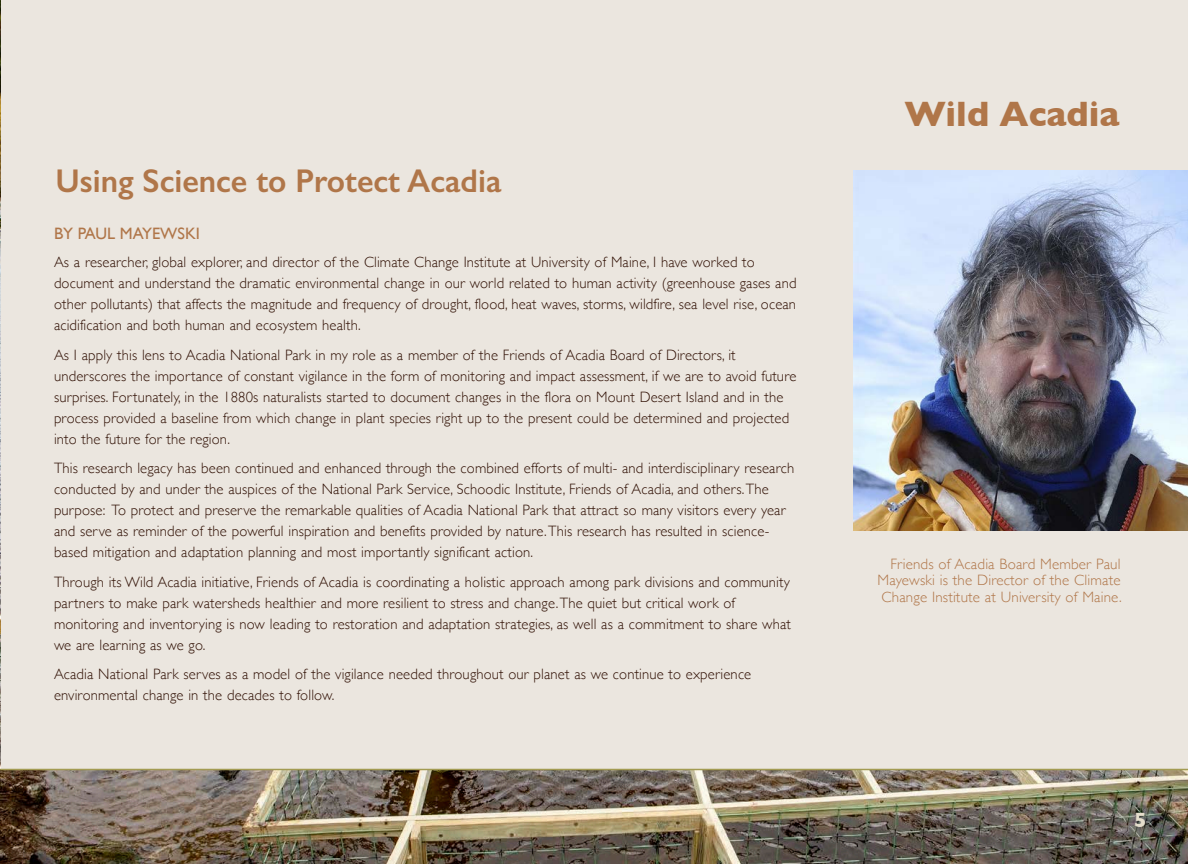
<style>
.page{position:relative;width:1188px;height:864px;background:#ebe6df}
.page>*{position:absolute;margin:0;border:0;box-sizing:border-box;transform-origin:0 0}
.t1{font:700 36px "Gill Sans";color:#b07649}
.t2{font:600 33px "Gill Sans";color:#b07649}
.t3{font:700 21px "Gill Sans";color:#e5decc}
.t4{font:16.5px "Gill Sans";color:#b07649}
.t5{font:300 15px/21px "Gill Sans";letter-spacing:.01em;color:#301004}
.t6{font:300 15px/16.5px "Gill Sans";letter-spacing:.01em;color:#b07649;text-align:justify}
</style>
<div class="page">
<img style="left:0;top:0;width:1px;height:769px">
<img style="left:0;top:770px;width:1188px;height:94px">
<hr style="left:0;top:769px;width:1188px;height:1px;background:#a39b52">
<img style="left:853px;top:170px;width:335px;height:361px">
<p class="t2" style="left:55px;top:161px;width:448px">Using Science to Protect Acadia</p>
<p class="t4" style="left:54px;top:224px;width:147px">BY PAUL MAYEWSKI</p>
<p class="t5" style="left:54px;top:251px;width:744px">As a researcher, global explorer, and director of the Climate Change Institute at University of Maine, I have worked to document and understand the dramatic environmental change in our world related to human activity (greenhouse gases and other pollutants) that affects the magnitude and frequency of drought, flood, heat waves, storms, wildfire, sea level rise, ocean acidification and both human and ecosystem health.</p>
<p class="t5" style="left:54px;top:343px;width:744px">As I apply this lens to Acadia National Park in my role as a member of the Friends of Acadia Board of Directors, it underscores the importance of constant vigilance in the form of monitoring and impact assessment, if we are to avoid future surprises. Fortunately, in the 1880s naturalists started to document changes in the flora on Mount Desert Island and in the process provided a baseline from which change in plant species right up to the present could be determined and projected into the future for the region.</p>
<p class="t5" style="left:54px;top:457px;width:742px">This research legacy has been continued and enhanced through the combined efforts of multi- and interdisciplinary research conducted by and under the auspices of the National Park Service, Schoodic Institute, Friends of Acadia, and others. The purpose: To protect and preserve the remarkable qualities of Acadia National Park that attract so many visitors every year and serve as reminder of the powerful inspiration and benefits provided by nature. This research has resulted in science&shy;based mitigation and adaptation planning and most importantly significant action.</p>
<p class="t5" style="left:54px;top:571px;width:738px">Through its Wild Acadia initiative, Friends of Acadia is coordinating a holistic approach among park divisions and community partners to make park watersheds healthier and more resilient to stress and change. The quiet but critical work of monitoring and inventorying is now leading to restoration and adaptation strategies, as well as a commitment to share what we are learning as we go.</p>
<p class="t5" style="left:54px;top:663px;width:699px">Acadia National Park serves as a model of the vigilance needed throughout our planet as we continue to experience environmental change in the decades to follow.</p>
<p class="t1" style="left:905px;top:85px;width:216px">Wild Acadia</p>
<p class="t6" style="left:878px;top:555px;width:246px;text-indent:13px">Friends of Acadia Board Member Paul Mayewski is the Director of the Climate Change Institute at University of Maine.</p>
<p class="t3" style="left:1134px;top:803px;width:14px">5</p>
</div>
